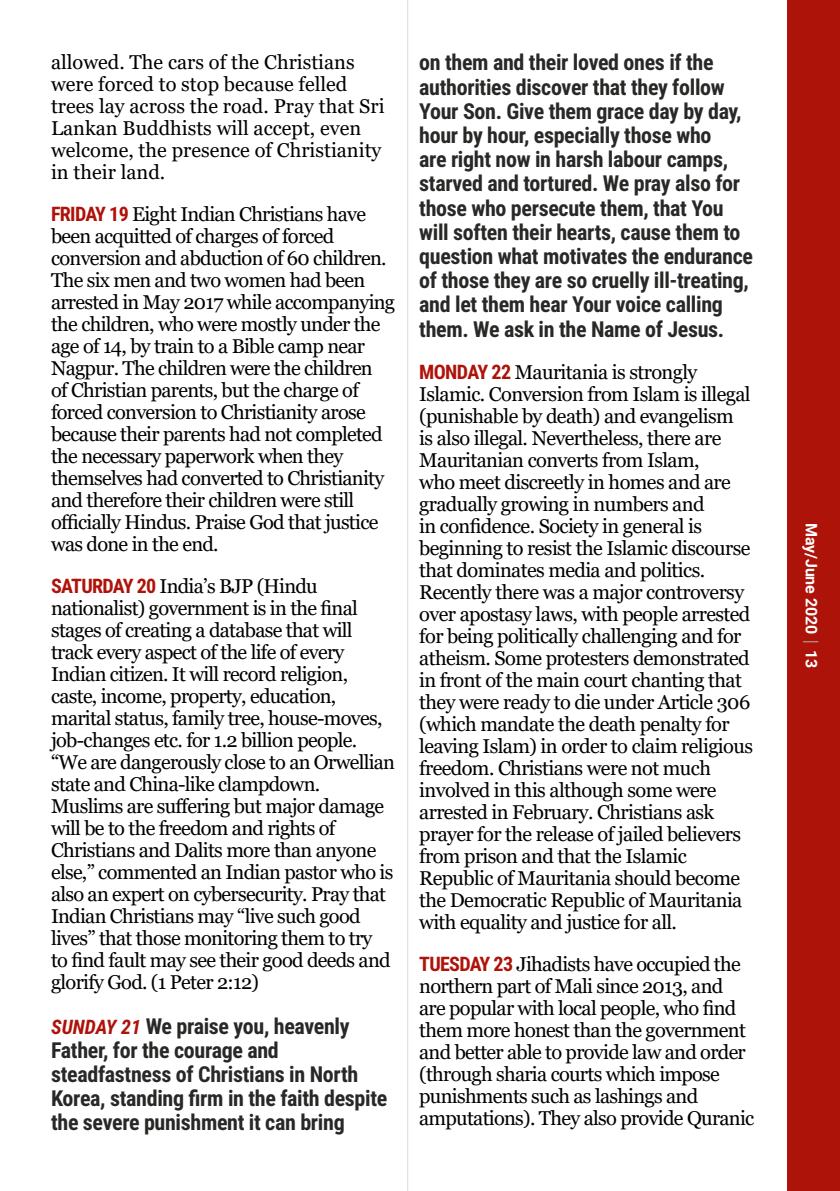
<style>
.page{position:relative;width:840px;height:1191px;background:#fff}
.page>*{position:absolute;margin:0;border:0;box-sizing:border-box;transform-origin:0 0}
.t1{font:700 22px/24.2px "Roboto Condensed";letter-spacing:-.015em;color:#282827}
.t2{font:20px/22px "Georgia";letter-spacing:-.035em;color:#000}
.t3{font:20px/22px "Georgia";color:#000}
.t4{font:700 16px "Roboto";letter-spacing:-.01em;color:#fff}
.s1{font-family:"Roboto Condensed";font-weight:700;color:#ae130a}
.s2{font-style:italic;font-size:20px;color:#ae130a}
</style>
<div class="page">
<div style="left:787px;top:0;width:52px;height:1191px;background:#ae130a"></div>
<svg style="left:803px;top:641px;width:14px;height:1px"></svg>
<hr style="left:407px;top:0;width:1px;height:1191px;background:#dadada">
<p class="t3" style="left:51px;top:52px;width:335px">allowed. The cars of the Christians were forced to stop because felled trees lay across the road. Pray that Sri<br>Lankan Buddhists will accept, even welcome, the presence of Christianity in their land.</p>
<p class="t2" style="left:51px;top:204px;width:345px"><span class="s1">FRIDAY 19</span> Eight Indian Christians have been acquitted of charges of forced conversion and abduction of 60 children.<br>The six men and two women had been arrested in May 2017 while accompanying the children, who were mostly under the age of 14, by train to a Bible camp near Nagpur. The children were the children<br>of Christian parents, but the charge of forced conversion to Christianity arose because their parents had not completed the necessary paperwork when they themselves had converted to Christianity and therefore their children were still officially Hindus. Praise God that justice was done in the end.</p>
<p class="t2" style="left:51px;top:576px;width:345px"><span class="s1">SATURDAY 20</span> India’s BJP (Hindu nationalist) government is in the final stages of creating a database that will track every aspect of the life of every Indian citizen. It will record religion, caste, income, property, education, marital status, family tree, house-moves, job-changes etc. for 1.2 billion people. “We are dangerously close to an Orwellian state and China-like clampdown.<br>Muslims are suffering but major damage will be to the freedom and rights of Christians and Dalits more than anyone else,” commented an Indian pastor who is also an expert on cybersecurity. Pray that Indian Christians may “live such good lives” that those monitoring them to try<br>to find fault may see their good deeds and glorify God. (1 Peter 2:12)</p>
<p class="t1" style="left:51px;top:1012px;width:337px"><span class="s2">SUNDAY 21</span> We praise you, heavenly Father, for the courage and steadfastness of Christians in North Korea, standing firm in the faith despite the severe punishment it can bring</p>
<p class="t1" style="left:419px;top:50px;width:335px">on them and their loved ones if the authorities discover that they follow Your Son. Give them grace day by day, hour by hour, especially those who<br>are right now in harsh labour camps, starved and tortured. We pray also for those who persecute them, that You will soften their hearts, cause them to question what motivates the endurance of those they are so cruelly ill-treating, and let them hear Your voice calling them. We ask in the Name of Jesus.</p>
<p class="t2" style="left:419px;top:361px;width:335px"><span class="s1">MONDAY 22</span> Mauritania is strongly Islamic. Conversion from Islam is illegal (punishable by death) and evangelism<br>is also illegal. Nevertheless, there are Mauritanian converts from Islam,<br>who meet discreetly in homes and are gradually growing in numbers and<br>in confidence. Society in general is beginning to resist the Islamic discourse that dominates media and politics.<br>Recently there was a major controversy over apostasy laws, with people arrested for being politically challenging and for atheism. Some protesters demonstrated in front of the main court chanting that they were ready to die under Article 306 (which mandate the death penalty for leaving Islam) in order to claim religious freedom. Christians were not much involved in this although some were arrested in February. Christians ask prayer for the release of jailed believers from prison and that the Islamic Republic of Mauritania should become the Democratic Republic of Mauritania with equality and justice for all.</p>
<p class="t2" style="left:419px;top:953px;width:336px"><span class="s1">TUESDAY 23</span> Jihadists have occupied the northern part of Mali since 2013, and are popular with local people, who find them more honest than the government and better able to provide law and order (through sharia courts which impose punishments such as lashings and amputations). They also provide Quranic</p>
<p class="t4" style="left:822px;top:523px;width:146px;rotate:90deg">May/June 2020 13</p>
</div>
